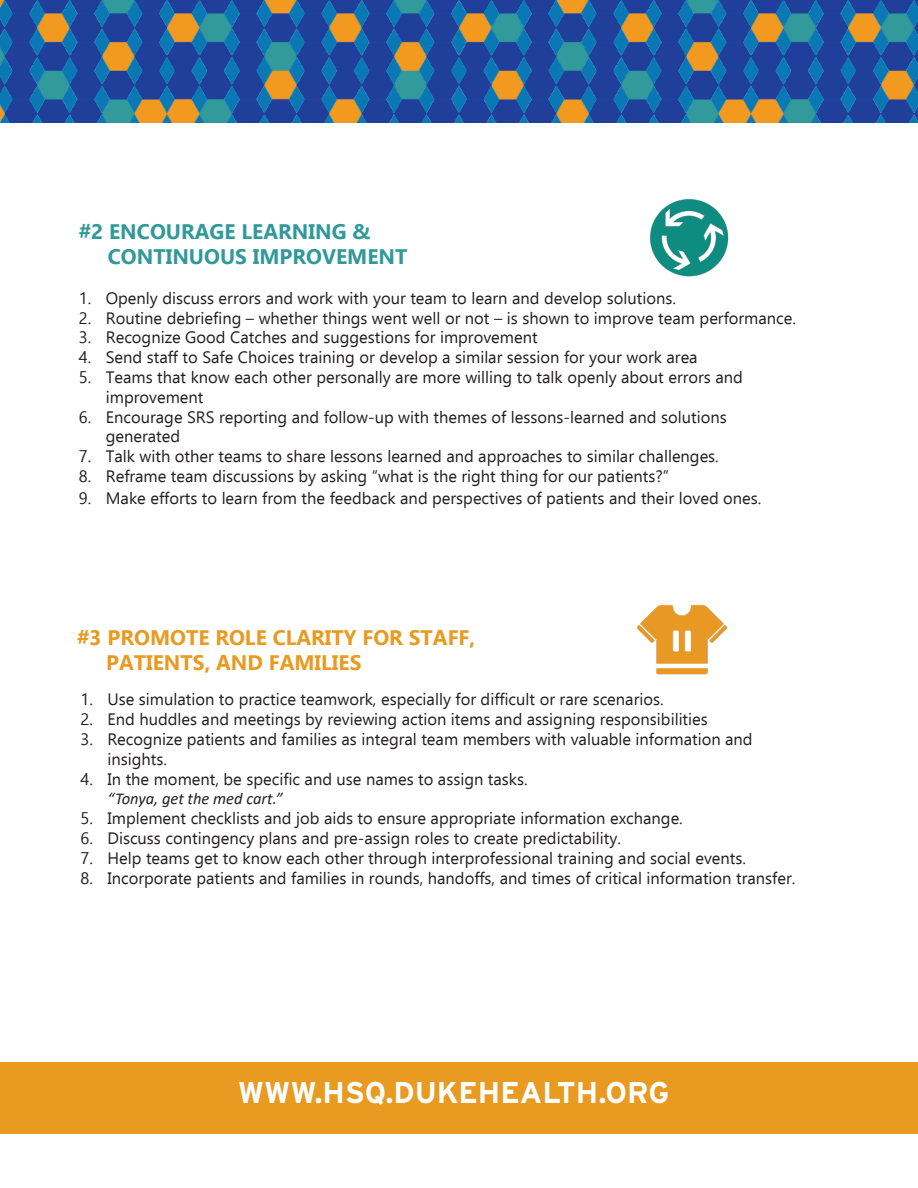
<style>
.page{position:relative;width:918px;height:1188px;background:#fff}
.page>*{position:absolute;margin:0;border:0;box-sizing:border-box;transform-origin:0 0}
.t1{font:700 30px "Interstate";color:#fff}
.t2{font:700 21px/25.2px "Ebrima";color:#e99a21}
.t3{font:700 21px/25.2px "Ebrima";color:#319999}
.t4{font:16.5px/19.8px "Ebrima";color:#231f20}
.s1{font-family:"Calibri";font-style:italic}
</style>
<div class="page">
<div style="left:0;top:1062px;width:918px;height:72px;background:#e99a21"></div>
<img style="left:0;top:0;width:849px;height:123px">
<img style="left:637px;top:605px;width:91px;height:70px">
<img style="left:650px;top:199px;width:79px;height:78px">
<img style="left:849px;top:0;width:69px;height:123px">
<p class="t3" style="left:108px;top:218px;width:301px;text-indent:-29px">#2 ENCOURAGE LEARNING &amp;<br>CONTINUOUS IMPROVEMENT</p>
<p class="t4" style="left:79px;top:288px;width:599px">1. Openly discuss errors and work with your team to learn and develop solutions.</p>
<p class="t4" style="left:79px;top:307px;width:719px">2. Routine debriefing – whether things went well or not – is shown to improve team performance.</p>
<p class="t4" style="left:79px;top:327px;width:460px">3. Recognize Good Catches and suggestions for improvement</p>
<p class="t4" style="left:79px;top:347px;width:620px">4. Send staff to Safe Choices training or develop a similar session for your work area</p>
<p class="t4" style="left:106px;top:367px;width:639px;text-indent:-27px">5. Teams that know each other personally are more willing to talk openly about errors and improvement</p>
<p class="t4" style="left:106px;top:406px;width:622px;text-indent:-27px">6. Encourage SRS reporting and follow-up with themes of lessons-learned and solutions generated</p>
<p class="t4" style="left:79px;top:446px;width:642px">7. Talk with other teams to share lessons learned and approaches to similar challenges.</p>
<p class="t4" style="left:79px;top:466px;width:592px">8. Reframe team discussions by asking “what is the right thing for our patients?”</p>
<p class="t4" style="left:79px;top:487px;width:684px">9. Make efforts to learn from the feedback and perspectives of patients and their loved ones.</p>
<p class="t2" style="left:106px;top:624px;width:371px;text-indent:-29px">#3 PROMOTE ROLE CLARITY FOR STAFF,<br>PATIENTS, AND FAMILIES</p>
<p class="t4" style="left:80px;top:689px;width:585px">1. Use simulation to practice teamwork, especially for difficult or rare scenarios.</p>
<p class="t4" style="left:80px;top:709px;width:629px">2. End huddles and meetings by reviewing action items and assigning responsibilities</p>
<p class="t4" style="left:107px;top:729px;width:647px;text-indent:-27px">3. Recognize patients and families as integral team members with valuable information and insights.</p>
<p class="t4" style="left:107px;top:769px;width:422px;text-indent:-27px">4. In the moment, be specific and use names to assign tasks. <span class="s1">“Tonya, get the med cart.”</span></p>
<p class="t4" style="left:80px;top:808px;width:604px">5. Implement checklists and job aids to ensure appropriate information exchange.</p>
<p class="t4" style="left:80px;top:828px;width:542px">6. Discuss contingency plans and pre-assign roles to create predictability.</p>
<p class="t4" style="left:80px;top:848px;width:667px">7. Help teams get to know each other through interprofessional training and social events.</p>
<p class="t4" style="left:80px;top:868px;width:716px">8. Incorporate patients and families in rounds, handoffs, and times of critical information transfer.</p>
<p class="t1" style="left:238px;top:1076px;width:433px">WWW.HSQ.DUKEHEALTH.ORG</p>
</div>
